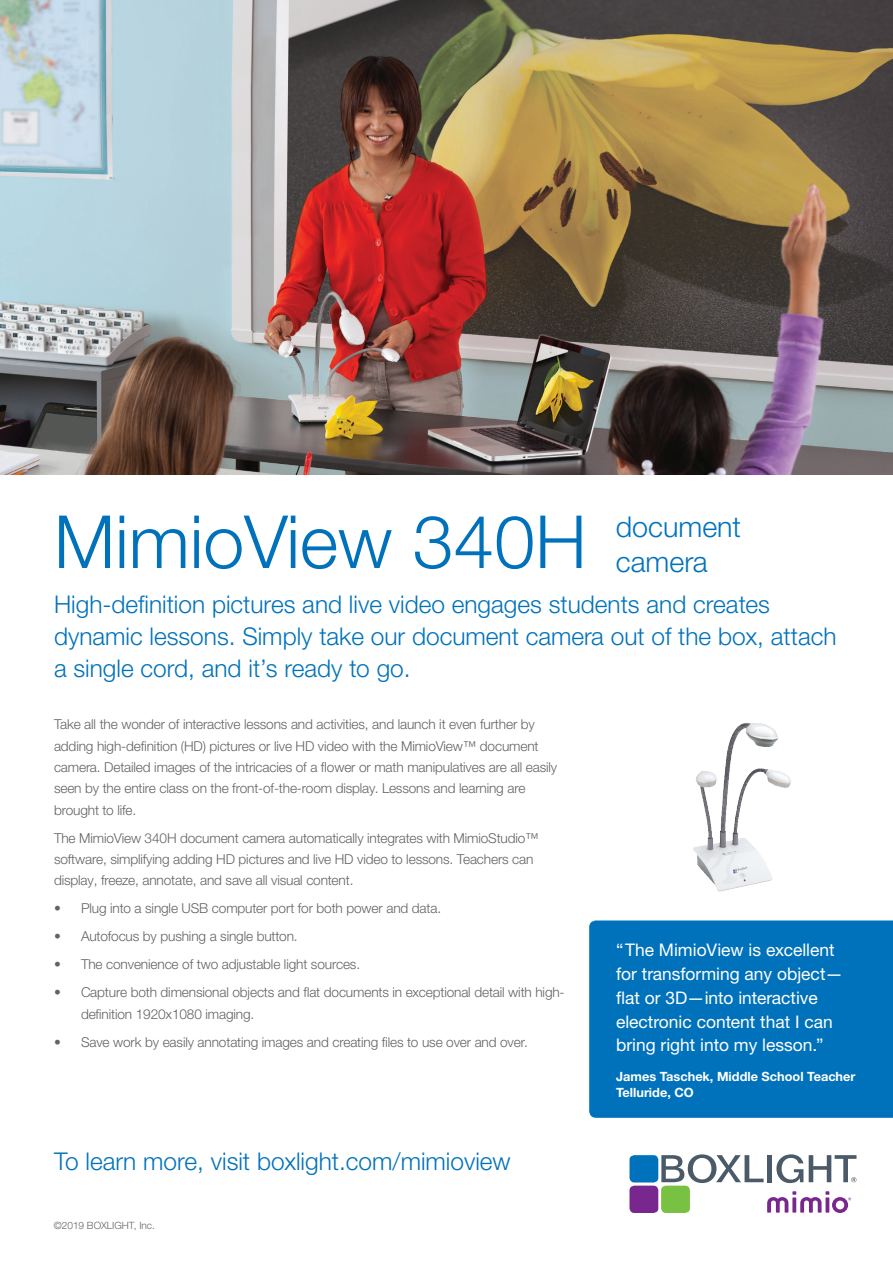
<style>
.page{position:relative;width:893px;height:1263px;background:#fff}
.page>*{position:absolute;margin:0;border:0;box-sizing:border-box;transform-origin:0 0}
.t1{font:300 73.35px "Helvetica Neue LTW1 G";color:#0072bc}
.t2{font:300 28.65px/34.3px "Helvetica Neue LTW1 G";color:#0072bc}
.t3{font:300 24.45px/32px "Helvetica Neue LTW1 G";color:#0072bc}
.Quote-White{font:17.4px/23.9px "Helvetica Neue LTW1 G";color:#fff}
.t4{font:300 13.65px/21.3px "Helvetica Neue LTW1 G";letter-spacing:-.01em;color:#636366}
.caption_and_name_whi{font:700 12.75px/15.9px "Helvetica Neue LTW1 G";color:#fff}
.t5{font:300 10.05px "Helvetica Neue LTW1 G";color:#636366}
</style>
<div class="page">
<img style="left:0;top:0;width:893px;height:474px">
<div style="left:589px;top:920px;width:304px;height:198px;background:#0072bc"></div>
<img style="left:693px;top:723px;width:98px;height:169px">
<svg style="left:661px;top:1154px;width:103px;height:29px"></svg>
<div style="left:767px;top:1155px;width:5px;height:27px;background:#4a5a68"></div>
<svg style="left:776px;top:1154px;width:27px;height:29px"></svg>
<svg style="left:809px;top:1155px;width:47px;height:27px"></svg>
<div style="left:629px;top:1155px;width:29px;height:27px;background:#0072bc;border-radius:5px"></div>
<div style="left:629px;top:1185px;width:29px;height:28px;background:#77278d;border-radius:5px"></div>
<div style="left:661px;top:1185px;width:29px;height:28px;background:#79c142;border-radius:5px"></div>
<svg style="left:767px;top:1191px;width:84px;height:22px"></svg>
<p class="t1" style="left:54px;top:497px;width:534px">MimioView 340H</p>
<p class="t3" style="left:54px;top:589px;width:784px">High-definition pictures and live video engages students and creates dynamic lessons. Simply take our document camera out of the box, attach a single cord, and it’s ready to go.</p>
<p class="t4" style="left:54px;top:714px;width:505px">Take all the wonder of interactive lessons and activities, and launch it even further by adding high-definition (HD) pictures or live HD video with the MimioView™ document camera. Detailed images of the intricacies of a flower or math manipulatives are all easily seen by the entire class on the front-of-the-room display. Lessons and learning are brought to life.</p>
<p class="t4" style="left:54px;top:827px;width:486px">The MimioView 340H document camera automatically integrates with MimioStudio™ software, simplifying adding HD pictures and live HD video to lessons. Teachers can display, freeze, annotate, and save all visual content.</p>
<p class="t4" style="left:54px;top:898px;width:389px">• Plug into a single USB computer port for both power and data.</p>
<p class="t4" style="left:54px;top:926px;width:245px">• Autofocus by pushing a single button.</p>
<p class="t4" style="left:54px;top:954px;width:308px">• The convenience of two adjustable light sources.</p>
<p class="t4" style="left:81px;top:982px;width:485px;text-indent:-27px">• Capture both dimensional objects and flat documents in exceptional detail with high&shy;definition 1920x1080 imaging.</p>
<p class="t4" style="left:54px;top:1031px;width:476px">• Save work by easily annotating images and creating files to use over and over.</p>
<p class="t2" style="left:616px;top:510px;width:127px">document camera</p>
<p class="Quote-White" style="left:616px;top:938px;width:228px">“The MimioView is excellent for transforming any object— flat or 3D—into interactive electronic content that I can bring right into my lesson.”</p>
<p class="caption_and_name_whi" style="left:616px;top:1068px;width:241px">James Taschek, Middle School Teacher<br>Telluride, CO</p>
<p class="t3" style="left:54px;top:1146px;width:458px">To learn more, visit boxlight.com/mimioview</p>
<p class="t5" style="left:54px;top:1219px;width:103px">©2019 BOXLIGHT, Inc.</p>
</div>
